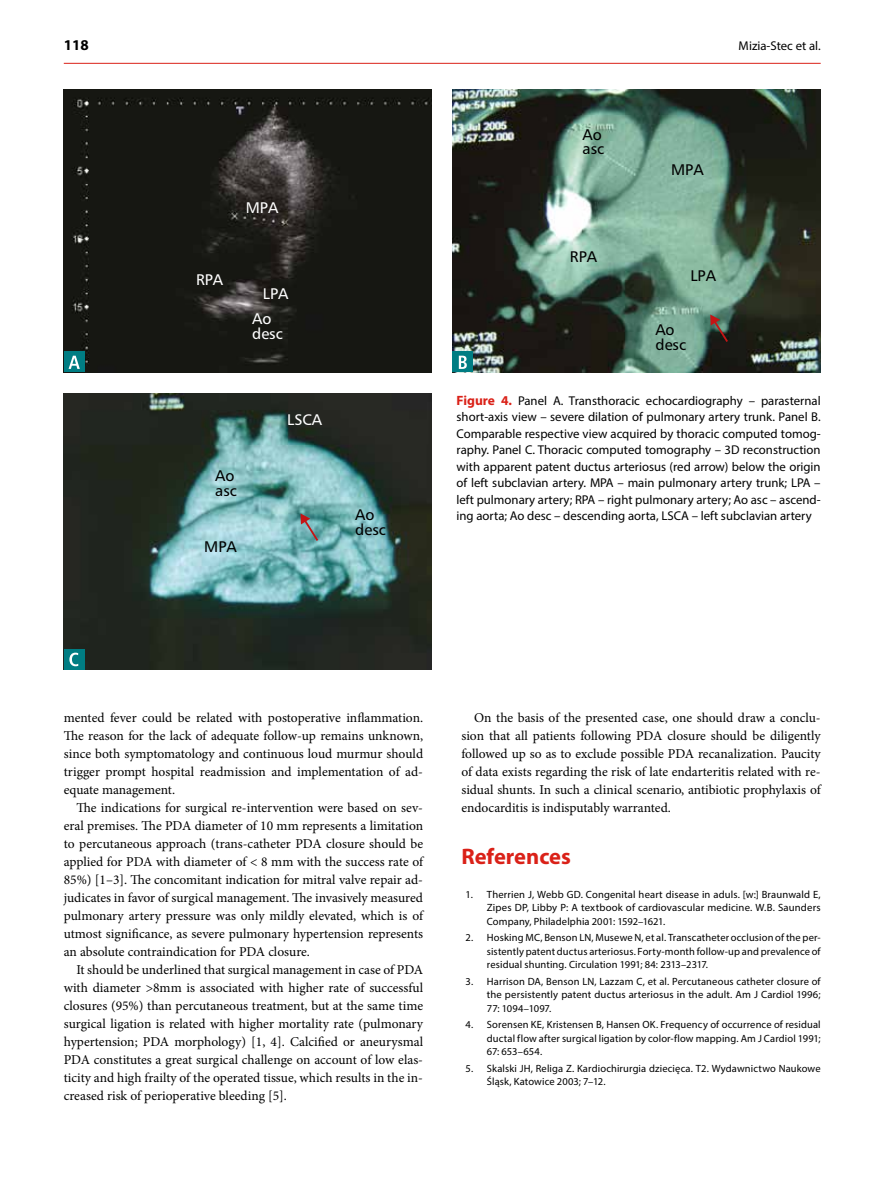
<style>
.page{position:relative;width:893px;height:1191px;background:#fff}
.page>*{position:absolute;margin:0;border:0;box-sizing:border-box;transform-origin:0 0}
.t1{font:700 22.5px "Myriad Pro";color:#da2118}
.t2{font:700 15px "Myriad Pro";color:#000}
.t3{font:14.7px/14.7px "Humnst 777 PL";color:#000}
.t4{font:14.7px/14.7px "Humnst 777 PL";color:#fff}
.t5{font:13.5px/18px "Minion Pro";letter-spacing:-.005em;color:#000;text-align:justify}
.t6{font:12.75px/16.5px "Myriad Pro";color:#000;text-align:justify}
.t7{font:10.5px/13.5px "Myriad Pro";letter-spacing:.01em;color:#000;text-align:justify}
.s1{font-weight:700;font-size:13.5px;color:#da2118}
</style>
<div class="page">
<hr style="left:64px;top:63px;width:757px;height:1px;background:#da2118">
<img style="left:64px;top:89px;width:368px;height:283px">
<img style="left:453px;top:89px;width:368px;height:283px">
<img style="left:64px;top:393px;width:368px;height:276px">
<div style="left:64px;top:351px;width:21px;height:21px;background:#007d83"></div>
<svg style="left:69px;top:356px;width:11px;height:13px"></svg>
<div style="left:453px;top:351px;width:20px;height:21px;background:#007d83"></div>
<svg style="left:459px;top:356px;width:8px;height:13px"></svg>
<div style="left:64px;top:648px;width:21px;height:21px;background:#007d83"></div>
<svg style="left:69px;top:652px;width:9px;height:14px"></svg>
<svg style="left:301px;top:513px;width:19px;height:30px"></svg>
<svg style="left:710px;top:314px;width:20px;height:30px"></svg>
<p class="t2" style="left:64px;top:35px;width:26px">118</p>
<p class="t6" style="left:739px;top:37px;width:84px">Mizia-Stec et al.</p>
<p class="t4" style="left:196px;top:272px;width:29px">RPA</p>
<p class="t4" style="left:246px;top:200px;width:34px">MPA</p>
<p class="t4" style="left:263px;top:286px;width:27px">LPA</p>
<p class="t3" style="left:583px;top:127px;width:23px">Ao asc</p>
<p class="t3" style="left:570px;top:249px;width:29px">RPA</p>
<p class="t3" style="left:671px;top:162px;width:34px">MPA</p>
<p class="t3" style="left:690px;top:268px;width:27px">LPA</p>
<p class="t4" style="left:252px;top:311px;width:32px">Ao desc</p>
<p class="t3" style="left:655px;top:322px;width:32px">Ao desc</p>
<p class="t3" style="left:215px;top:468px;width:23px">Ao asc</p>
<p class="t3" style="left:204px;top:539px;width:34px">MPA</p>
<p class="t4" style="left:287px;top:412px;width:36px">LSCA</p>
<p class="t3" style="left:355px;top:507px;width:32px">Ao desc</p>
<p class="t6" style="left:457px;top:392px;width:366px"><span class="s1">Figure 4.</span> Panel A. Transthoracic echocardiography – parasternal short‑axis view – severe dilation of pulmonary artery trunk. Panel B.<br>Comparable respective view acquired by thoracic computed tomog&shy;raphy. Panel C. Thoracic computed tomography – 3D reconstruction with apparent patent ductus arteriosus (red arrow) below the origin of left subclavian artery. MPA – main pulmonary artery trunk; LPA – left pulmonary artery; RPA – right pulmonary artery; Ao asc – ascend&shy;ing aorta; Ao desc – descending aorta, LSCA – left subclavian artery</p>
<p class="t5" style="left:64px;top:708px;width:361px">mented fever could be related with postoperative inflammation.<br>The reason for the lack of adequate follow‑up remains unknown, since both symptomatology and continuous loud murmur should trigger prompt hospital readmission and implementation of ad‑ equate management.</p>
<p class="t5" style="left:64px;top:798px;width:361px;text-indent:13px">The indications for surgical re‑intervention were based on sev‑ eral premises. The PDA diameter of 10 mm represents a limitation to percutaneous approach (trans‑catheter PDA closure should be applied for PDA with diameter of &lt; 8 mm with the success rate of 85%) [1–3]. The concomitant indication for mitral valve repair ad‑ judicates in favor of surgical management. The invasively measured pulmonary artery pressure was only mildly elevated, which is of utmost significance, as severe pulmonary hypertension represents an absolute contraindication for PDA closure.</p>
<p class="t5" style="left:64px;top:960px;width:361px;text-indent:13px">It should be underlined that surgical management in case of PDA with diameter &gt;8mm is associated with higher rate of successful closures (95%) than percutaneous treatment, but at the same time surgical ligation is related with higher mortality rate (pulmonary hypertension; PDA morphology) [1, 4]. Calcified or aneurysmal PDA constitutes a great surgical challenge on account of low elas‑ ticity and high frailty of the operated tissue, which results in the in‑ creased risk of perioperative bleeding [5].</p>
<p class="t5" style="left:461px;top:708px;width:361px;text-indent:13px">On the basis of the presented case, one should draw a conclu‑ sion that all patients following PDA closure should be diligently followed up so as to exclude possible PDA recanalization. Paucity of data exists regarding the risk of late endarteritis related with re‑ sidual shunts. In such a clinical scenario, antibiotic prophylaxis of endocarditis is indisputably warranted.</p>
<h1 class="t1" style="left:461px;top:842px;width:111px">References</h1>
<p class="t7" style="left:487px;top:887px;width:335px;text-indent:-21px">1. Therrien J, Webb GD. Congenital heart disease in aduls. [w:] Braunwald E, Zipes DP, Libby P: A textbook of cardiovascular medicine. W.B. Saunders Company, Philadelphia 2001: 1592–1621.</p>
<p class="t7" style="left:487px;top:931px;width:335px;text-indent:-21px">2. Hosking MC, Benson LN, Musewe N, et al. Transcatheter occlusion of the per&shy;sistently patent ductus arteriosus. Forty‑month follow‑up and prevalence of residual shunting. Circulation 1991; 84: 2313–2317.</p>
<p class="t7" style="left:487px;top:974px;width:335px;text-indent:-21px">3. Harrison DA, Benson LN, Lazzam C, et al. Percutaneous catheter closure of the persistently patent ductus arteriosus in the adult. Am J Cardiol 1996; 77: 1094–1097.</p>
<p class="t7" style="left:487px;top:1018px;width:335px;text-indent:-21px">4. Sorensen KE, Kristensen B, Hansen OK. Frequency of occurrence of residual ductal flow after surgical ligation by color‑flow mapping. Am J Cardiol 1991; 67: 653–654.</p>
<p class="t7" style="left:487px;top:1061px;width:335px;text-indent:-21px">5. Skalski JH, Religa Z. Kardiochirurgia dziecięca. T2. Wydawnictwo Naukowe<br>Śląsk, Katowice 2003; 7–12.</p>
</div>
